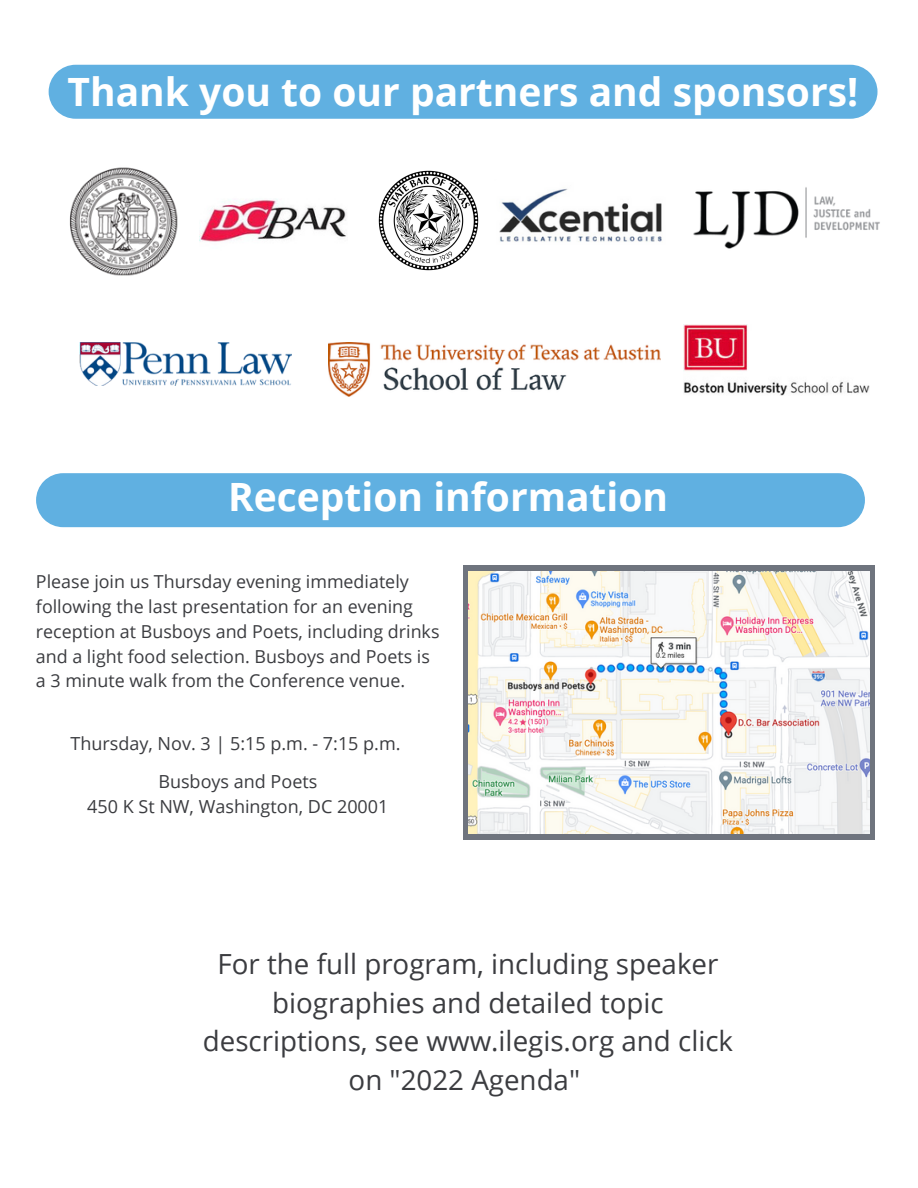
<style>
.page{position:relative;width:918px;height:1188px;background:#fff}
.page>*{position:absolute;margin:0;border:0;box-sizing:border-box;transform-origin:0 0}
.t1{font:700 39px "Open Sans";color:#fff}
.t2{font:27.75px/38.5px "Open Sans";color:#3b3c40;text-align:center}
.t3{font:18px/38.1px "Open Sans";color:#3b3c40;text-align:center}
.t4{font:17.85px/24.8px "Open Sans";color:#3b3c40}
</style>
<div class="page">
<img style="left:499px;top:188px;width:163px;height:54px">
<img style="left:80px;top:342px;width:211px;height:44px">
<img style="left:200px;top:199px;width:147px;height:43px">
<img style="left:69px;top:167px;width:109px;height:109px">
<img style="left:378px;top:170px;width:101px;height:101px">
<img style="left:329px;top:342px;width:331px;height:54px">
<img style="left:683px;top:325px;width:187px;height:71px">
<img style="left:693px;top:187px;width:187px;height:62px">
<div style="left:463px;top:566px;width:412px;height:274px;background:#6f747e"></div>
<img style="left:468px;top:571px;width:402px;height:262px">
<div style="left:49px;top:65px;width:829px;height:54px;background:#60b0e1"></div>
<div style="left:36px;top:473px;width:829px;height:54px;background:#60b0e1"></div>
<h1 class="t1" style="left:67px;top:65px;width:792px">Thank you to our partners and sponsors!</h1>
<h1 class="t1" style="left:228px;top:469px;width:442px">Reception information</h1>
<p class="t4" style="left:36px;top:569px;width:405px">Please join us Thursday evening immediately following the last presentation for an evening reception at Busboys and Poets, including drinks and a light food selection. Busboys and Poets is a 3 minute walk from the Conference venue.</p>
<p class="t3" style="left:70px;top:724px;width:332px">Thursday, Nov. 3 | 5:15 p.m. - 7:15 p.m.<br>Busboys and Poets</p>
<p class="t3" style="left:87px;top:787px;width:303px">450 K St NW, Washington, DC 20001</p>
<h2 class="t2" style="left:203px;top:944px;width:532px">For the full program, including speaker biographies and detailed topic descriptions, see www.ilegis.org and click on "2022 Agenda"</h2>
</div>
